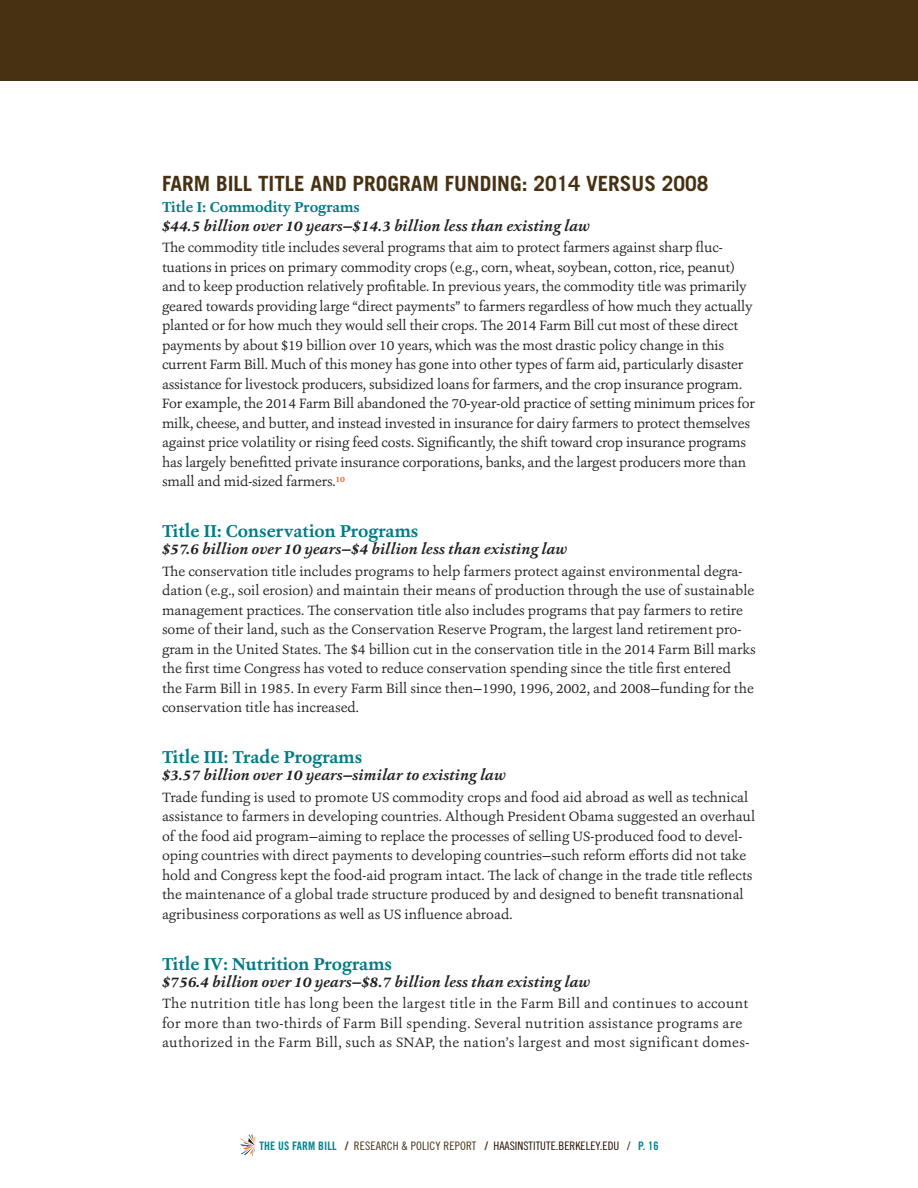
<style>
.page{position:relative;width:918px;height:1188px;background:#fff}
.page>*{position:absolute;margin:0;border:0;box-sizing:border-box;transform-origin:0 0}
.t1{font:700 21px "Trade Gothic LT Std";color:#463113}
.t2{font:700 18px "Ashbury";color:#007b85}
.t3{font:italic 700 15px "Ashbury";color:#231f20}
.t4{font:700 15px "Ashbury";color:#007b85}
.t5{font:14.1px/19.5px "Ashbury";color:#231f20}
.t6{font:14.1px/19.5px "Ashbury";letter-spacing:.025em;color:#231f20}
.t7{font:11.7px "Trade Gothic LT Std Cn 18";color:#230d02}
.s1{font-family:"Trade Gothic LT Std Bd Cn 20";color:#00858f}
.s2{font-family:"Trade Gothic LT Std Bd Cn 20";color:#463113}
.s3{color:#463113}
</style>
<div class="page">
<svg style="left:240px;top:1134px;width:15px;height:22px"></svg>
<div style="left:0;top:0;width:918px;height:81px;background:#463113"></div>
<h1 class="t1" style="left:162px;top:170px;width:548px">FARM BILL TITLE AND PROGRAM FUNDING: 2014 VERSUS 2008</h1>
<p class="t4" style="left:162px;top:198px;width:199px">Title I: Commodity Programs</p>
<p class="t3" style="left:162px;top:216px;width:430px">$44.5 billion over 10 years—$14.3 billion less than existing law</p>
<p class="t5" style="left:162px;top:238px;width:595px">The commodity title includes several programs that aim to protect farmers against sharp fluc&shy;tuations in prices on primary commodity crops (e.g., corn, wheat, soybean, cotton, rice, peanut) and to keep production relatively profitable. In previous years, the commodity title was primarily geared towards providing large “direct payments” to farmers regardless of how much they actually planted or for how much they would sell their crops. The 2014 Farm Bill cut most of these direct payments by about $19 billion over 10 years, which was the most drastic policy change in this current Farm Bill. Much of this money has gone into other types of farm aid, particularly disaster assistance for livestock producers, subsidized loans for farmers, and the crop insurance program.<br>For example, the 2014 Farm Bill abandoned the 70-year-old practice of setting minimum prices for milk, cheese, and butter, and instead invested in insurance for dairy farmers to protect themselves against price volatility or rising feed costs. Significantly, the shift toward crop insurance programs has largely benefitted private insurance corporations, banks, and the largest producers more than small and mid-sized farmers.<sup>10</sup></p>
<p class="t2" style="left:162px;top:519px;width:258px">Title II: Conservation Programs</p>
<p class="t3" style="left:162px;top:539px;width:407px">$57.6 billion over 10 years—$4 billion less than existing law</p>
<p class="t5" style="left:162px;top:561px;width:595px">The conservation title includes programs to help farmers protect against environmental degra&shy;dation (e.g., soil erosion) and maintain their means of production through the use of sustainable management practices. The conservation title also includes programs that pay farmers to retire some of their land, such as the Conservation Reserve Program, the largest land retirement pro&shy;gram in the United States. The $4 billion cut in the conservation title in the 2014 Farm Bill marks the first time Congress has voted to reduce conservation spending since the title first entered<br>the Farm Bill in 1985. In every Farm Bill since then—1990, 1996, 2002, and 2008—funding for the conservation title has increased.</p>
<p class="t2" style="left:162px;top:745px;width:202px">Title III: Trade Programs</p>
<p class="t3" style="left:162px;top:765px;width:346px">$3.57 billion over 10 years—similar to existing law</p>
<p class="t5" style="left:162px;top:787px;width:595px">Trade funding is used to promote US commodity crops and food aid abroad as well as technical assistance to farmers in developing countries. Although President Obama suggested an overhaul of the food aid program—aiming to replace the processes of selling US-produced food to devel&shy;oping countries with direct payments to developing countries—such reform efforts did not take hold and Congress kept the food-aid program intact. The lack of change in the trade title reflects the maintenance of a global trade structure produced by and designed to benefit transnational agribusiness corporations as well as US influence abroad.</p>
<p class="t2" style="left:162px;top:952px;width:232px">Title IV: Nutrition Programs</p>
<p class="t3" style="left:162px;top:972px;width:430px">$756.4 billion over 10 years—$8.7 billion less than existing law</p>
<p class="t6" style="left:162px;top:994px;width:589px">The nutrition title has long been the largest title in the Farm Bill and continues to account for more than two-thirds of Farm Bill spending. Several nutrition assistance programs are authorized in the Farm Bill, such as SNAP, the nation’s largest and most significant domes-</p>
<p class="t7" style="left:259px;top:1139px;width:401px"><span class="s1">THE US FARM BILL</span> <span class="s2">/</span> <span class="s3">RESEARCH &amp; POLICY REPORT</span> <span class="s2">/</span> HAASINSTITUTE.BERKELEY.EDU / <span class="s1">P. 16</span></p>
</div>
